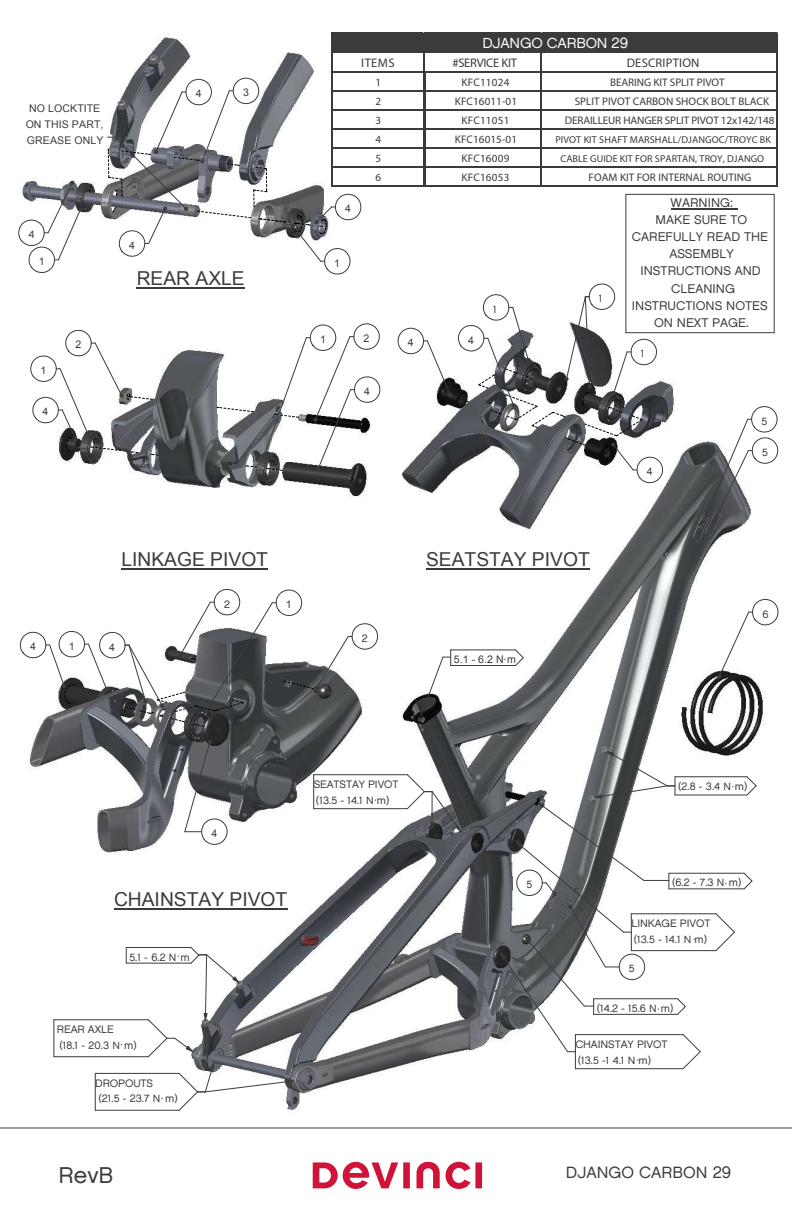
<style>
.page{position:relative;width:792px;height:1224px;background:#fff}
.page>*{position:absolute;margin:0;border:0;box-sizing:border-box;transform-origin:0 0}
.t1{font:23px "Chalet TT London Nineteen Sixty";color:#383d3d}
.t2{font:19.2px "Arial";color:#3b3b3b}
.t3{font:16.4px "Chalet TT London Nineteen Sixty";letter-spacing:.005em;color:#383d3d}
.t4{font:14.7px "Chalet TT London Nineteen Sixty";letter-spacing:-.01em;color:#fff}
.t5{font:12.7px/17.1px "Chalet TT London Nineteen Sixty";color:#3b3b3b;text-align:center}
.t6{font:12.5px "Myriad Pro";letter-spacing:.015em;color:#3b3b3b}
.t7{font:12.5px "Myriad Pro";letter-spacing:-.02em;color:#3b3b3b}
.t8{font:11px "Myriad Pro";letter-spacing:.005em;color:#3b3b3b}
.t9{font:10.9px "Chalet TT London Nineteen Sixty";letter-spacing:-.01em;color:#3b3b3b}
.t10{font:10.6px "Chalet TT London Nineteen Sixty";letter-spacing:.01em;color:#3b3b3b}
.t11{font:10.6px/15.6px "Arial";letter-spacing:.005em;color:#383d3d}
.t12{font:10px "Myriad Pro";letter-spacing:.01em;color:#3b3b3b}
</style>
<div class="page">
<img style="left:0;top:32px;width:792px;height:1157px">
<hr style="left:114px;top:908px;width:174px;height:2px;background:#3b3b3b">
<hr style="left:671px;top:208px;width:67px;height:1px;background:#3b3b3b">
<hr style="left:626px;top:194px;width:1px;height:139px;background:#3b3b3b">
<hr style="left:626px;top:194px;width:148px;height:1px;background:#3b3b3b">
<hr style="left:774px;top:194px;width:1px;height:139px;background:#3b3b3b">
<hr style="left:626px;top:332px;width:148px;height:1px;background:#3b3b3b">
<hr style="left:669px;top:889px;width:75px;height:1px;background:#3b3b3b">
<svg style="left:743px;top:873px;width:10px;height:17px"></svg>
<svg style="left:717px;top:599px;width:61px;height:80px"></svg>
<hr style="left:95px;top:1073px;width:1px;height:37px;background:#3b3b3b">
<hr style="left:95px;top:1073px;width:84px;height:1px;background:#3b3b3b">
<hr style="left:95px;top:1110px;width:84px;height:1px;background:#3b3b3b">
<hr style="left:54px;top:1020px;width:1px;height:37px;background:#3b3b3b">
<hr style="left:54px;top:1020px;width:94px;height:1px;background:#3b3b3b">
<hr style="left:54px;top:1056px;width:94px;height:1px;background:#3b3b3b">
<hr style="left:313px;top:775px;width:1px;height:34px;background:#3b3b3b">
<hr style="left:314px;top:774px;width:93px;height:1px;background:#3b3b3b">
<hr style="left:314px;top:808px;width:93px;height:1px;background:#3b3b3b">
<hr style="left:631px;top:914px;width:85px;height:1px;background:#3b3b3b">
<svg style="left:715px;top:913px;width:20px;height:38px"></svg>
<hr style="left:631px;top:950px;width:85px;height:1px;background:#3b3b3b">
<hr style="left:675px;top:777px;width:72px;height:1px;background:#3b3b3b">
<svg style="left:746px;top:776px;width:11px;height:20px"></svg>
<hr style="left:675px;top:795px;width:72px;height:1px;background:#3b3b3b">
<hr style="left:126px;top:947px;width:65px;height:1px;background:#3b3b3b">
<hr style="left:126px;top:963px;width:65px;height:1px;background:#3b3b3b">
<svg style="left:126px;top:948px;width:1px;height:15px"></svg>
<hr style="left:669px;top:873px;width:75px;height:1px;background:#3b3b3b">
<hr style="left:451px;top:650px;width:65px;height:1px;background:#383d3d">
<svg style="left:515px;top:649px;width:9px;height:17px"></svg>
<hr style="left:451px;top:665px;width:65px;height:1px;background:#383d3d">
<svg style="left:418px;top:650px;width:33px;height:72px"></svg>
<svg style="left:407px;top:774px;width:55px;height:58px"></svg>
<hr style="left:121px;top:568px;width:147px;height:2px;background:#3b3b3b">
<svg style="left:217px;top:323px;width:163px;height:148px"></svg>
<svg style="left:30px;top:330px;width:129px;height:126px"></svg>
<svg style="left:184px;top:740px;width:44px;height:105px"></svg>
<svg style="left:20px;top:589px;width:358px;height:138px"></svg>
<hr style="left:426px;top:568px;width:164px;height:2px;background:#3b3b3b">
<svg style="left:398px;top:328px;width:54px;height:69px"></svg>
<svg style="left:458px;top:284px;width:205px;height:199px"></svg>
<hr style="left:137px;top:287px;width:108px;height:1px;background:#3b3b3b">
<svg style="left:697px;top:406px;width:81px;height:129px"></svg>
<svg style="left:18px;top:181px;width:64px;height:92px"></svg>
<svg style="left:108px;top:78px;width:253px;height:196px"></svg>
<div style="left:332px;top:33px;width:446px;height:20px;background:#3b3b3b"></div>
<svg style="left:331px;top:33px;width:1px;height:19px"></svg>
<svg style="left:423px;top:53px;width:1px;height:18px"></svg>
<hr style="left:332px;top:71px;width:91px;height:1px;background:#3b3b3b">
<svg style="left:777px;top:53px;width:1px;height:19px"></svg>
<hr style="left:332px;top:90px;width:91px;height:1px;background:#3b3b3b">
<hr style="left:425px;top:90px;width:353px;height:1px;background:#3b3b3b">
<hr style="left:332px;top:109px;width:91px;height:1px;background:#3b3b3b">
<hr style="left:425px;top:109px;width:353px;height:1px;background:#3b3b3b">
<hr style="left:332px;top:128px;width:91px;height:1px;background:#3b3b3b">
<hr style="left:425px;top:128px;width:353px;height:1px;background:#3b3b3b">
<hr style="left:332px;top:147px;width:91px;height:1px;background:#3b3b3b">
<hr style="left:425px;top:147px;width:353px;height:1px;background:#3b3b3b">
<hr style="left:332px;top:166px;width:91px;height:2px;background:#3b3b3b">
<hr style="left:425px;top:166px;width:353px;height:2px;background:#3b3b3b">
<hr style="left:331px;top:52px;width:1px;height:135px;background:#3b3b3b">
<hr style="left:423px;top:71px;width:2px;height:116px;background:#3b3b3b">
<hr style="left:332px;top:185px;width:91px;height:2px;background:#3b3b3b">
<hr style="left:541px;top:53px;width:1px;height:134px;background:#3b3b3b">
<hr style="left:425px;top:185px;width:353px;height:2px;background:#3b3b3b">
<hr style="left:777px;top:72px;width:1px;height:115px;background:#3b3b3b">
<hr style="left:425px;top:71px;width:352px;height:1px;background:#3b3b3b">
<hr style="left:0;top:1128px;width:792px;height:1px;background:#3b3b3b">
<svg style="left:313px;top:1162px;width:169px;height:27px"></svg>
<svg style="left:148px;top:947px;width:146px;height:164px"></svg>
<svg style="left:500px;top:751px;width:201px;height:318px"></svg>
<p class="t11" style="left:29px;top:101px;width:73px">NO LOCKTITE</p>
<p class="t11" style="left:26px;top:117px;width:79px">ON THIS PART,<br>GREASE ONLY</p>
<p class="t11" style="left:196px;top:86px;width:7px">4</p>
<p class="t11" style="left:243px;top:85px;width:7px">3</p>
<p class="t10" style="left:29px;top:228px;width:7px">4</p>
<p class="t11" style="left:39px;top:254px;width:7px">1</p>
<p class="t11" style="left:41px;top:363px;width:7px">1</p>
<p class="t11" style="left:43px;top:404px;width:7px">4</p>
<p class="t11" style="left:75px;top:337px;width:7px">2</p>
<p class="t11" style="left:129px;top:237px;width:7px">4</p>
<h2 class="t2" style="left:137px;top:265px;width:110px">REAR AXLE</h2>
<h2 class="t2" style="left:121px;top:547px;width:148px">LINKAGE PIVOT</h2>
<p class="t10" style="left:224px;top:597px;width:7px">2</p>
<p class="t11" style="left:69px;top:638px;width:7px">1</p>
<p class="t11" style="left:30px;top:639px;width:7px">4</p>
<p class="t11" style="left:109px;top:639px;width:7px">4</p>
<p class="t11" style="left:286px;top:597px;width:7px">1</p>
<p class="t11" style="left:345px;top:201px;width:7px">4</p>
<p class="t11" style="left:334px;top:255px;width:7px">1</p>
<p class="t11" style="left:320px;top:332px;width:7px">1</p>
<h3 class="t4" style="left:482px;top:34px;width:147px">DJANGO CARBON 29</h3>
<p class="t6" style="left:361px;top:55px;width:35px">ITEMS</p>
<p class="t7" style="left:452px;top:55px;width:66px">#SERVICE KIT</p>
<p class="t6" style="left:627px;top:55px;width:74px">DESCRIPTION</p>
<p class="t8" style="left:375px;top:75px;width:7px">1</p>
<p class="t8" style="left:461px;top:75px;width:49px">KFC11024</p>
<p class="t8" style="left:610px;top:75px;width:116px">BEARING KIT SPLIT PIVOT</p>
<p class="t8" style="left:375px;top:94px;width:7px">2</p>
<p class="t8" style="left:455px;top:94px;width:64px">KFC16011-01</p>
<p class="t8" style="left:575px;top:94px;width:196px">SPLIT PIVOT CARBON SHOCK BOLT BLACK</p>
<p class="t8" style="left:375px;top:113px;width:7px">3</p>
<p class="t8" style="left:461px;top:113px;width:49px">KFC11051</p>
<p class="t8" style="left:565px;top:113px;width:211px">DERAILLEUR HANGER SPLIT PIVOT 12x142/148</p>
<p class="t8" style="left:375px;top:132px;width:7px">4</p>
<p class="t8" style="left:455px;top:132px;width:64px">KFC16015-01</p>
<p class="t12" style="left:555px;top:133px;width:217px">PIVOT KIT SHAFT MARSHALL/DJANGOC/TROYC BK</p>
<p class="t8" style="left:375px;top:151px;width:7px">5</p>
<p class="t8" style="left:461px;top:151px;width:49px">KFC16009</p>
<p class="t12" style="left:560px;top:152px;width:205px">CABLE GUIDE KIT FOR SPARTAN, TROY, DJANGO</p>
<p class="t8" style="left:375px;top:170px;width:7px">6</p>
<p class="t8" style="left:461px;top:170px;width:49px">KFC16053</p>
<p class="t8" style="left:589px;top:170px;width:164px">FOAM KIT FOR INTERNAL ROUTING</p>
<p class="t11" style="left:364px;top:331px;width:7px">2</p>
<p class="t11" style="left:408px;top:335px;width:7px">4</p>
<p class="t11" style="left:468px;top:332px;width:7px">4</p>
<p class="t10" style="left:493px;top:303px;width:5px">1</p>
<p class="t10" style="left:599px;top:292px;width:5px">1</p>
<p class="t5" style="left:632px;top:194px;width:138px">WARNING:<br>MAKE SURE TO<br>CAREFULLY READ THE<br>ASSEMBLY<br>INSTRUCTIONS AND<br>CLEANING<br>INSTRUCTIONS NOTES<br>ON NEXT PAGE.</p>
<p class="t10" style="left:641px;top:347px;width:5px">1</p>
<p class="t11" style="left:364px;top:384px;width:7px">4</p>
<p class="t11" style="left:647px;top:464px;width:7px">4</p>
<p class="t10" style="left:761px;top:415px;width:7px">5</p>
<p class="t10" style="left:762px;top:446px;width:7px">5</p>
<p class="t10" style="left:362px;top:632px;width:7px">2</p>
<h2 class="t2" style="left:426px;top:547px;width:165px">SEATSTAY PIVOT</h2>
<p class="t11" style="left:454px;top:652px;width:64px">5.1 - 6.2 N m</p>
<p class="t10" style="left:762px;top:607px;width:8px">6</p>
<p class="t11" style="left:211px;top:826px;width:7px">4</p>
<h2 class="t2" style="left:114px;top:887px;width:175px">CHAINSTAY PIVOT</h2>
<p class="t10" style="left:129px;top:951px;width:62px">5.1 - 6.2 N m</p>
<p class="t9" style="left:57px;top:1023px;width:58px">REAR AXLE</p>
<p class="t10" style="left:59px;top:1039px;width:79px">(18.1 - 20.3 N m)</p>
<p class="t9" style="left:95px;top:1076px;width:59px">DROPOUTS</p>
<p class="t10" style="left:98px;top:1092px;width:81px">(21.5 - 23.7 N m)</p>
<p class="t9" style="left:314px;top:778px;width:87px">SEATSTAY PIVOT</p>
<p class="t10" style="left:316px;top:793px;width:75px">(13.5 - 14.1 N m)</p>
<p class="t10" style="left:527px;top:878px;width:7px">5</p>
<p class="t10" style="left:678px;top:780px;width:71px">(2.8 - 3.4 N m)</p>
<p class="t10" style="left:672px;top:876px;width:71px">(6.2 - 7.3 N m)</p>
<p class="t9" style="left:631px;top:917px;width:81px">LINKAGE PIVOT</p>
<p class="t10" style="left:634px;top:933px;width:75px">(13.5 - 14.1 N m)</p>
<p class="t10" style="left:629px;top:962px;width:7px">5</p>
<p class="t10" style="left:597px;top:1002px;width:78px">(14.2 - 15.6 N m)</p>
<p class="t9" style="left:575px;top:1038px;width:94px">CHAINSTAY PIVOT</p>
<p class="t10" style="left:578px;top:1053px;width:75px">(13.5 -1 4.1 N m)</p>
<h1 class="t1" style="left:59px;top:1161px;width:56px">RevB</h1>
<h3 class="t3" style="left:566px;top:1163px;width:167px">DJANGO CARBON 29</h3>
</div>
